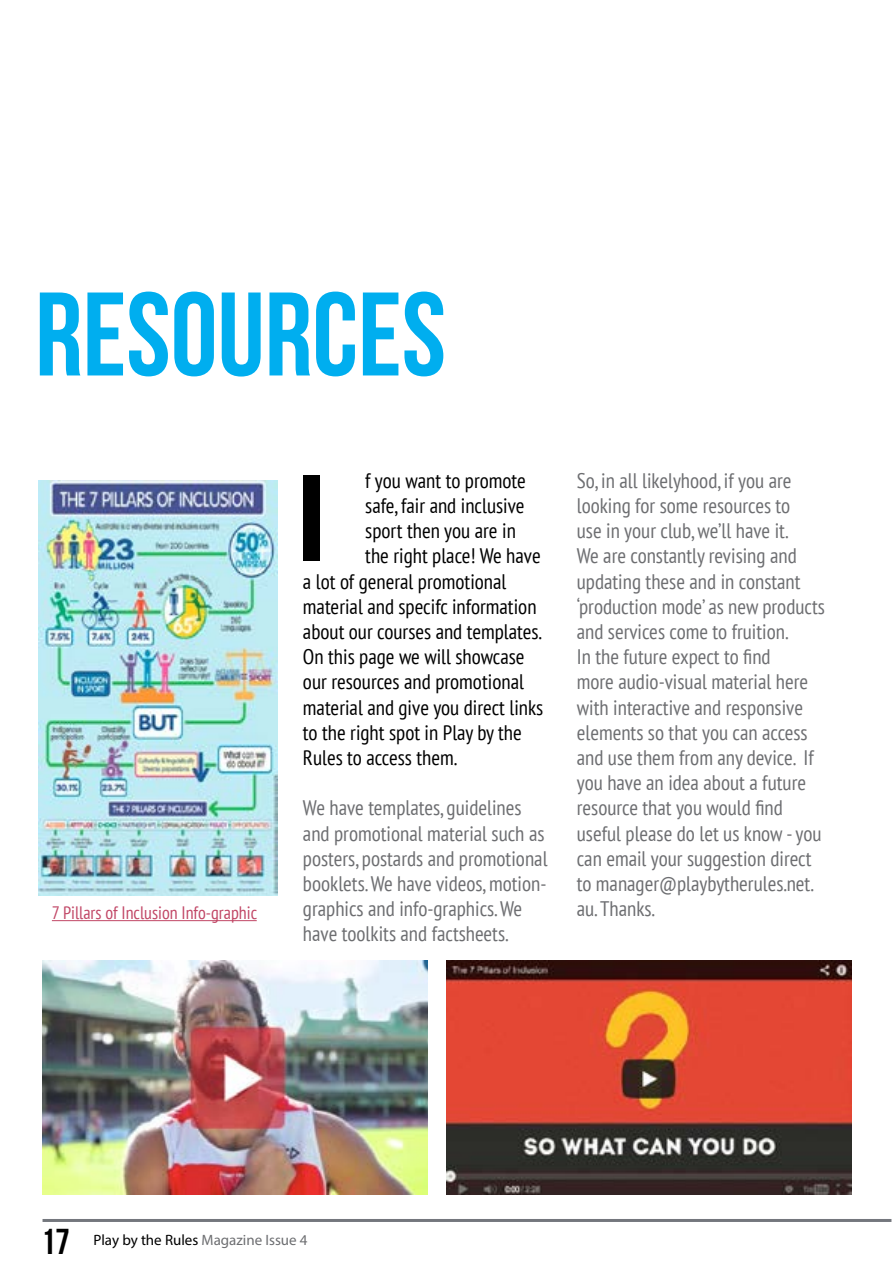
<style>
.page{position:relative;width:893px;height:1263px;background:#fff}
.page>*{position:absolute;margin:0;border:0;box-sizing:border-box;transform-origin:0 0}
.t1{font:700 condensed 127.5px "Myriad Pro";color:#000}
.t2{font:118.5px "Bebas Neue";color:#00aeef}
.t3{font:36px "Bebas Neue";color:#000}
.t4{font:condensed 21px/25.2px "PT Sans";color:#6d6e71}
.t5{font:condensed 21px "PT Sans";color:#000}
.t6{font:condensed 18px "PT Sans";color:#c14766}
.t7{font:15px "Myriad Pro";color:#000}
.s1{color:#6d6e71}
</style>
<div class="page">
<hr style="left:43px;top:1219px;width:850px;height:3px;background:#393d46">
<img style="left:39px;top:481px;width:238px;height:414px">
<img style="left:446px;top:960px;width:406px;height:234px">
<img style="left:43px;top:960px;width:384px;height:234px">
<hr style="left:52px;top:920px;width:205px;height:1px;background:#c14766">
<h2 class="t2" style="left:35px;top:269px;width:412px">RESOURCES</h2>
<p class="t6" style="left:52px;top:901px;width:207px">7 Pillars of Inclusion Info-graphic</p>
<h1 class="t1" style="left:296px;top:439px;width:33px">I</h1>
<p class="t4" style="left:577px;top:467px;width:250px">So, in all likelyhood, if you are looking for some resources to<br>use in your club, we’ll have it.<br>We are constantly revising and updating these and in constant ‘production mode’ as new products and services come to fruition.<br>In the future expect to find<br>more audio-visual material here with interactive and responsive elements so that you can access and use them from any device. If you have an idea about a future resource that you would find useful please do let us know - you can email your suggestion direct to manager@playbytherules.net. au. Thanks.</p>
<p class="t5" style="left:365px;top:467px;width:162px">f you want to promote</p>
<p class="t5" style="left:365px;top:492px;width:161px">safe, fair and inclusive</p>
<p class="t5" style="left:365px;top:517px;width:152px">sport then you are in</p>
<p class="t5" style="left:365px;top:542px;width:177px">the right place! We have</p>
<p class="t5" style="left:303px;top:568px;width:205px">a lot of general promotional</p>
<p class="t5" style="left:303px;top:593px;width:235px">material and specifc information</p>
<p class="t5" style="left:303px;top:618px;width:240px">about our courses and templates.</p>
<p class="t5" style="left:303px;top:643px;width:223px">On this page we will showcase</p>
<p class="t5" style="left:303px;top:668px;width:222px">our resources and promotional</p>
<p class="t5" style="left:303px;top:694px;width:242px">material and give you direct links</p>
<p class="t5" style="left:303px;top:719px;width:220px">to the right spot in Play by the</p>
<p class="t5" style="left:303px;top:744px;width:156px">Rules to access them.</p>
<p class="t4" style="left:303px;top:795px;width:246px">We have templates, guidelines and promotional material such as posters, postards and promotional booklets. We have videos, motion&shy;graphics and info-graphics. We have toolkits and factsheets.</p>
<h3 class="t3" style="left:41px;top:1221px;width:30px">17</h3>
<p class="t7" style="left:94px;top:1230px;width:216px">Play by the Rules <span class="s1">Magazine Issue 4</span></p>
</div>
